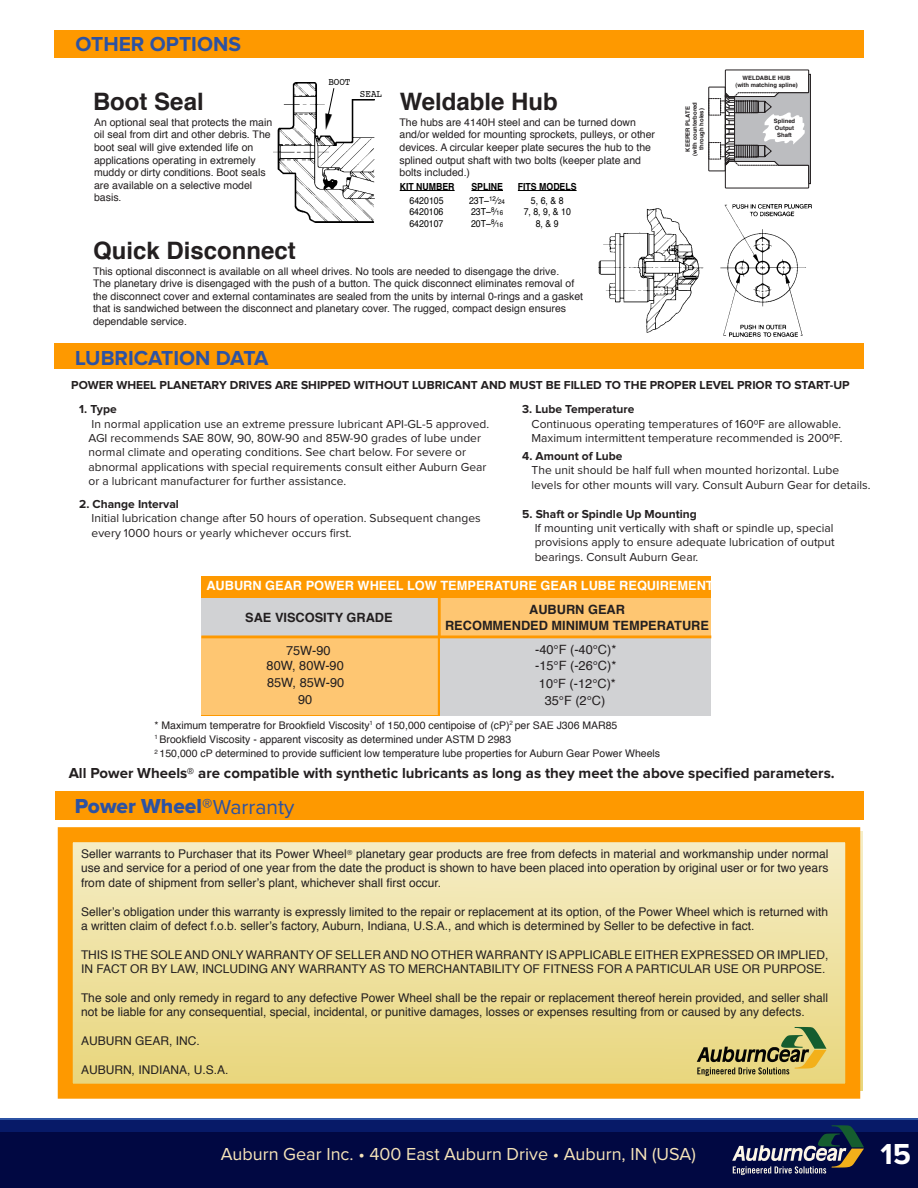
<style>
.page{position:relative;width:918px;height:1188px;background:#fff}
.page>*{position:absolute;margin:0;border:0;box-sizing:border-box;transform-origin:0 0}
.t1{font:700 30px "Proxima Nova";color:#fff}
.t2{font:700 24px "Helvetica";color:#231f20}
.t3{font:700 21px "Proxima Nova";color:#2c52a3}
.t4{font:21px "Proxima Nova Extrabld";color:#2c52a3}
.t5{font:18px "Proxima Nova";color:#f6e4b9}
.t6{font:700 15px "Proxima Nova";color:#231f20}
.t7{font:12.75px "Helvetica";color:#231f20}
.t8{font:700 12.75px "Helvetica";color:#231f20}
.t9{font:700 12.75px "Helvetica";color:#fff}
.t10{font:12px/14.4px "Helvetica";color:#231f20}
.t11{font:12px "Proxima Nova";color:#231f20}
.t12{font:700 12px "Proxima Nova";color:#231f20}
.t13{font:10.5px/12.6px "Helvetica";color:#231f20}
.t14{font:10.2px "Courier";color:#000;scale:.9 1}
.t15{font:9.75px "Helvetica";color:#000;scale:.9 1}
.t16{font:700 9.75px "Helvetica";color:#000;scale:.9 1}
.t17{font:700 5.85px/6.9px "Helvetica";color:#231f20;text-align:center}
.s1{font-size:6.75px}
.s2{font-family:"Proxima Nova"}
.s3{font-family:"Proxima Nova";font-weight:700}
</style>
<div class="page">
<svg style="left:0;top:1118px;width:918px;height:70px;fill:#010842"></svg>
<svg style="left:732px;top:1125px;width:132px;height:50px"></svg>
<div style="left:70px;top:831px;width:792px;height:259px;background:linear-gradient(to bottom,#f6ebc2,#e9d57c)"></div>
<div style="left:58px;top:827px;width:802px;height:272px;border:15px solid #fe9900"></div>
<div style="left:54px;top:344px;width:810px;height:25px;background:#fe9900"></div>
<div style="left:201px;top:576px;width:510px;height:139px;background:#fe9900"></div>
<div style="left:201px;top:598px;width:238px;height:38px;background:#d1d2d4"></div>
<div style="left:441px;top:598px;width:270px;height:38px;background:#fec672"></div>
<div style="left:201px;top:636px;width:238px;height:79px;background:#fec672"></div>
<hr style="left:438px;top:590px;width:3px;height:125px;background:#fe9900">
<div style="left:441px;top:637px;width:270px;height:78px;background:#d1d2d4"></div>
<hr style="left:201px;top:636px;width:510px;height:2px;background:#fe9900">
<div style="left:56px;top:792px;width:808px;height:28px;background:#fe9900"></div>
<svg style="left:697px;top:1027px;width:129px;height:49px"></svg>
<div style="left:54px;top:30px;width:810px;height:28px;background:#fe9900"></div>
<img style="left:273px;top:82px;width:101px;height:140px">
<hr style="left:400px;top:190px;width:55px;height:1px;background:#000">
<hr style="left:471px;top:190px;width:32px;height:1px;background:#000">
<hr style="left:518px;top:190px;width:59px;height:1px;background:#000">
<svg style="left:708px;top:70px;width:103px;height:118px"></svg>
<img style="left:599px;top:205px;width:213px;height:132px">
<svg style="left:323px;top:87px;width:12px;height:44px"></svg>
<p class="t3" style="left:76px;top:34px;width:167px">OTHER OPTIONS</p>
<p class="t14" style="left:328px;top:76px;width:26px">BOOT</p>
<p class="t14" style="left:360px;top:88px;width:26px">SEAL</p>
<p class="t2" style="left:93px;top:83px;width:112px">Boot Seal</p>
<p class="t2" style="left:400px;top:83px;width:160px">Weldable Hub</p>
<p class="t13" style="left:94px;top:116px;width:180px">An optional seal that protects the main oil seal from dirt and other debris. The boot seal will give extended life on applications operating in extremely muddy or dirty conditions. Boot seals are available on a selective model basis.</p>
<p class="t2" style="left:93px;top:231px;width:204px">Quick Disconnect</p>
<p class="t13" style="left:400px;top:116px;width:257px">The hubs are 4140H steel and can be turned down and/or welded for mounting sprockets, pulleys, or other devices. A circular keeper plate secures the hub to the splined output shaft with two bolts (keeper plate and bolts included.)</p>
<p class="t16" style="left:400px;top:178px;width:62px">KIT NUMBER</p>
<p class="t16" style="left:471px;top:178px;width:37px">SPLINE</p>
<p class="t16" style="left:518px;top:178px;width:67px">FITS MODELS</p>
<p class="t15" style="left:410px;top:193px;width:39px">6420105</p>
<p class="t15" style="left:469px;top:193px;width:41px">23T–<sup>12</sup>⁄<span class="s1">24</span></p>
<p class="t15" style="left:531px;top:193px;width:38px">5, 6, &amp; 8</p>
<p class="t15" style="left:409px;top:204px;width:39px">6420106</p>
<p class="t15" style="left:471px;top:204px;width:37px">23T–<sup>8</sup>⁄<span class="s1">16</span></p>
<p class="t15" style="left:524px;top:204px;width:54px">7, 8, 9, &amp; 10</p>
<p class="t15" style="left:409px;top:216px;width:39px">6420107</p>
<p class="t15" style="left:471px;top:216px;width:37px">20T–<sup>8</sup>⁄<span class="s1">16</span></p>
<p class="t15" style="left:536px;top:216px;width:27px">8, &amp; 9</p>
<p class="t13" style="left:93px;top:265px;width:468px">This optional disconnect is available on all wheel drives. No tools are needed to disengage the drive.</p>
<p class="t13" style="left:93px;top:278px;width:492px">The planetary drive is disengaged with the push of a button. The quick disconnect eliminates removal of the disconnect cover and external contaminates are sealed from the units by internal 0-rings and a gasket that is sandwiched between the disconnect and planetary cover. The rugged, compact design ensures dependable service.</p>
<p class="t17" style="left:684px;top:156px;width:55px;rotate:-90deg">KEEPER PLATE (with counterbored through holes)</p>
<p class="t17" style="left:735px;top:74px;width:64px">WELDABLE HUB (with matching spline)</p>
<p class="t17" style="left:774px;top:118px;width:23px">Splined<br>Output<br>Shaft</p>
<p class="t3" style="left:75px;top:348px;width:195px">LUBRICATION DATA</p>
<p class="t12" style="left:71px;top:380px;width:780px">POWER WHEEL PLANETARY DRIVES ARE SHIPPED WITHOUT LUBRICANT AND MUST BE FILLED TO THE PROPER LEVEL PRIOR TO START-UP</p>
<p class="t12" style="left:79px;top:404px;width:39px">1. Type</p>
<p class="t11" style="left:92px;top:418px;width:399px">In normal application use an extreme pressure lubricant API-GL-5 approved.</p>
<p class="t11" style="left:89px;top:433px;width:394px">AGI recommends SAE 80W, 90, 80W-90 and 85W-90 grades of lube under</p>
<p class="t11" style="left:89px;top:447px;width:379px">normal climate and operating conditions. See chart below. For severe or</p>
<p class="t11" style="left:89px;top:461px;width:399px">abnormal applications with special requirements consult either Auburn Gear</p>
<p class="t11" style="left:89px;top:476px;width:259px">or a lubricant manufacturer for further assistance.</p>
<p class="t12" style="left:79px;top:499px;width:101px">2. Change Interval</p>
<p class="t11" style="left:92px;top:513px;width:391px">Initial lubrication change after 50 hours of operation. Subsequent changes</p>
<p class="t11" style="left:92px;top:527px;width:261px">every 1000 hours or yearly whichever occurs first.</p>
<p class="t12" style="left:522px;top:404px;width:114px">3. Lube Temperature</p>
<p class="t11" style="left:532px;top:418px;width:311px">Continuous operating temperatures of 1600F are allowable.</p>
<p class="t11" style="left:532px;top:433px;width:313px">Maximum intermittent temperature recommended is 2000F.</p>
<p class="t12" style="left:522px;top:450px;width:102px">4. Amount of Lube</p>
<p class="t11" style="left:532px;top:465px;width:309px">The unit should be half full when mounted horizontal. Lube</p>
<p class="t11" style="left:532px;top:479px;width:340px">levels for other mounts will vary. Consult Auburn Gear for details.</p>
<p class="t12" style="left:522px;top:508px;width:176px">5. Shaft or Spindle Up Mounting</p>
<p class="t11" style="left:535px;top:522px;width:300px">If mounting unit vertically with shaft or spindle up, special</p>
<p class="t11" style="left:535px;top:537px;width:301px">provisions apply to ensure adequate lubrication of output</p>
<p class="t11" style="left:535px;top:551px;width:165px">bearings. Consult Auburn Gear.</p>
<p class="t9" style="left:206px;top:575px;width:509px">AUBURN GEAR POWER WHEEL LOW TEMPERATURE GEAR LUBE REQUIREMENT</p>
<p class="t8" style="left:245px;top:607px;width:149px">SAE VISCOSITY GRADE</p>
<p class="t7" style="left:286px;top:641px;width:46px">75W-90</p>
<p class="t7" style="left:267px;top:656px;width:79px">80W, 80W-90</p>
<p class="t7" style="left:267px;top:673px;width:79px">85W, 85W-90</p>
<p class="t7" style="left:298px;top:690px;width:16px">90</p>
<p class="t8" style="left:529px;top:599px;width:97px">AUBURN GEAR</p>
<p class="t8" style="left:445px;top:615px;width:265px">RECOMMENDED MINIMUM TEMPERATURE</p>
<p class="t7" style="left:535px;top:640px;width:83px">-40°F (-40°C)*</p>
<p class="t7" style="left:545px;top:691px;width:62px">35°F (2°C)</p>
<p class="t7" style="left:535px;top:656px;width:83px">-15°F (-26°C)*</p>
<p class="t7" style="left:539px;top:673px;width:79px">10°F (-12°C)*</p>
<p class="t13" style="left:154px;top:719px;width:464px">* Maximum temperatre for Brookfield Viscosity<sup>1</sup> of 150,000 centipoise of (cP)<sup>2</sup> per SAE J306 MAR85</p>
<p class="t13" style="left:154px;top:733px;width:358px"><sup>1</sup> Brookfield Viscosity - apparent viscosity as determined under ASTM D 2983</p>
<p class="t13" style="left:154px;top:748px;width:507px"><sup>2</sup> 150,000 cP determined to provide sufficient low temperature lube properties for Auburn Gear Power Wheels</p>
<p class="t6" style="left:69px;top:766px;width:767px">All Power Wheels® are compatible with synthetic lubricants as long as they meet the above specified parameters.</p>
<p class="t4" style="left:75px;top:796px;width:221px">Power Wheel®<span class="s2">Warranty</span></p>
<p class="t10" style="left:81px;top:847px;width:749px;text-align:justify">Seller warrants to Purchaser that its Power Wheel<span class="s3">®</span> planetary gear products are free from defects in material and workmanship under normal use and service for a period of one year from the date the product is shown to have been placed into operation by original user or for two years from date of shipment from seller’s plant, whichever shall first occur.</p>
<p class="t10" style="left:81px;top:905px;width:749px">Seller’s obligation under this warranty is expressly limited to the repair or replacement at its option, of the Power Wheel which is returned with a written claim of defect f.o.b. seller’s factory, Auburn, Indiana, U.S.A., and which is determined by Seller to be defective in fact.</p>
<p class="t10" style="left:81px;top:948px;width:749px">THIS IS THE SOLE AND ONLY WARRANTY OF SELLER AND NO OTHER WARRANTY IS APPLICABLE EITHER EXPRESSED OR IMPLIED,<br>IN FACT OR BY LAW, INCLUDING ANY WARRANTY AS TO MERCHANTABILITY OF FITNESS FOR A PARTICULAR USE OR PURPOSE.</p>
<p class="t10" style="left:81px;top:991px;width:749px">The sole and only remedy in regard to any defective Power Wheel shall be the repair or replacement thereof herein provided, and seller shall not be liable for any consequential, special, incidental, or punitive damages, losses or expenses resulting from or caused by any defects.</p>
<p class="t10" style="left:81px;top:1034px;width:120px">AUBURN GEAR, INC.</p>
<p class="t10" style="left:81px;top:1063px;width:149px">AUBURN, INDIANA, U.S.A.</p>
<h3 class="t5" style="left:221px;top:1146px;width:476px">Auburn Gear Inc. • 400 East Auburn Drive • Auburn, IN (USA)</h3>
<p class="t1" style="left:880px;top:1140px;width:32px">15</p>
</div>
